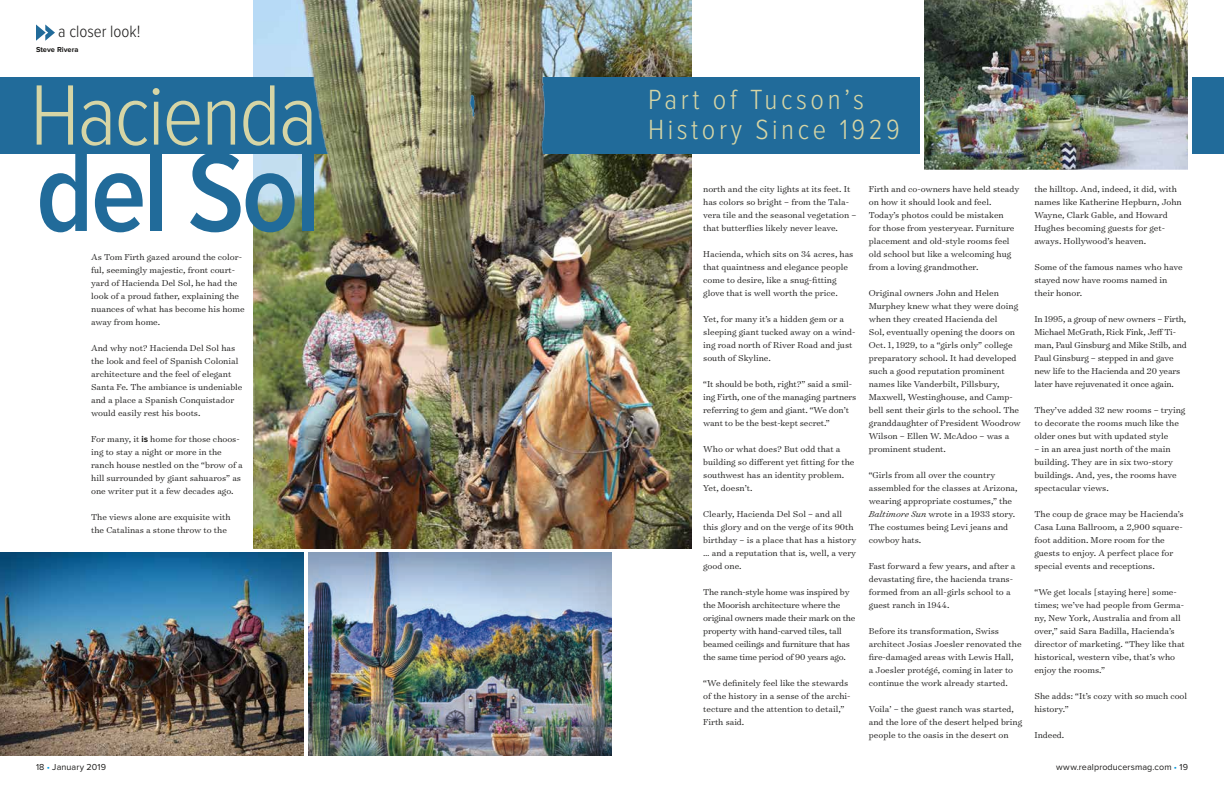
<style>
.page{position:relative;width:1224px;height:792px;background:#fff}
.page>*{position:absolute;margin:0;border:0;box-sizing:border-box;transform-origin:0 0}
.t1{font:600 116.7px "Proxima Nova Cond";letter-spacing:-.025em;color:#216b9a}
.t2{font:300 88.8px "Proxima Nova Cond";letter-spacing:-.025em;color:#d6d5a5}
.t3{font:300 28.8px/30.2px "Proxima Nova Cond";letter-spacing:.125em;color:#d6d5a5}
.t4{font:300 17px "Proxima Nova Cond";color:#1c1b1a}
.t5{font:300 9.8px/13px "Surveyor Text";color:#1c1b1a}
.t6{font:300 9.8px/13px "Surveyor Text";letter-spacing:-.02em;color:#1c1b1a}
.t7{font:9px "Proxima Nova";letter-spacing:.01em;color:#1c1b1a}
.t8{font:700 7.5px "Proxima Nova";color:#1c1b1a}
.s1{font-family:"Proxima Nova";font-weight:700;font-size:9px}
.s2{font-style:italic}
.s3{color:#0098dd}
</style>
<div class="page">
<img style="left:254px;top:0;width:437px;height:549px">
<div style="left:0;top:77px;width:1224px;height:77px;background:#216b9a"></div>
<img style="left:308px;top:553px;width:304px;height:203px">
<img style="left:920px;top:0;width:272px;height:170px">
<img style="left:0;top:553px;width:304px;height:203px">
<svg style="left:36px;top:24px;width:19px;height:17px"></svg>
<img style="left:254px;top:71px;width:437px;height:97px">
<h3 class="t4" style="left:58px;top:24px;width:84px">a closer look!</h3>
<p class="t8" style="left:36px;top:46px;width:44px">Steve Rivera</p>
<h2 class="t2" style="left:30px;top:74px;width:289px">Hacienda</h2>
<h1 class="t1" style="left:36px;top:139px;width:287px">del Sol</h1>
<p class="t5" style="left:91px;top:250px;width:155px">As Tom Firth gazed around the color&shy;ful, seemingly majestic, front court&shy;yard of Hacienda Del Sol, he had the look of a proud father, explaining the nuances of what has become his home away from home.</p>
<p class="t5" style="left:91px;top:341px;width:153px">And why not? Hacienda Del Sol has the look and feel of Spanish Colonial architecture and the feel of elegant Santa Fe. The ambiance is undeniable and a place a Spanish Conquistador would easily rest his boots.</p>
<p class="t5" style="left:91px;top:432px;width:153px">For many, it <span class="s1">is</span> home for those choos&shy;ing to stay a night or more in the ranch house nestled on the “brow of a hill surrounded by giant sahuaros” as one writer put it a few decades ago.</p>
<p class="t5" style="left:91px;top:510px;width:141px">The views alone are exquisite with the Catalinas a stone throw to the</p>
<h3 class="t3" style="left:648px;top:85px;width:254px">Part of Tucson’s<br>History Since 1929</h3>
<p class="t5" style="left:703px;top:182px;width:155px">north and the city lights at its feet. It has colors so bright – from the Tala&shy;vera tile and the seasonal vegetation – that butterflies likely never leave.</p>
<p class="t5" style="left:703px;top:247px;width:152px">Hacienda, which sits on 34 acres, has that quaintness and elegance people come to desire, like a snug-fitting glove that is well worth the price.</p>
<p class="t5" style="left:703px;top:312px;width:154px">Yet, for many it’s a hidden gem or a sleeping giant tucked away on a wind&shy;ing road north of River Road and just south of Skyline.</p>
<p class="t5" style="left:703px;top:377px;width:155px">“It should be both, right?” said a smil&shy;ing Firth, one of the managing partners referring to gem and giant. “We don’t want to be the best-kept secret.”</p>
<p class="t5" style="left:703px;top:442px;width:153px">Who or what does? But odd that a building so different yet fitting for the southwest has an identity problem.<br>Yet, doesn’t.</p>
<p class="t5" style="left:703px;top:507px;width:155px">Clearly, Hacienda Del Sol – and all this glory and on the verge of its 90th birthday – is a place that has a history … and a reputation that is, well, a very good one.</p>
<p class="t6" style="left:703px;top:585px;width:154px">The ranch-style home was inspired by the Moorish architecture where the original owners made their mark on the property with hand-carved tiles, tall beamed ceilings and furniture that has the same time period of 90 years ago.</p>
<p class="t5" style="left:703px;top:676px;width:149px">“We definitely feel like the stewards of the history in a sense of the archi&shy;tecture and the attention to detail,”<br>Firth said.</p>
<p class="t5" style="left:869px;top:182px;width:152px">Firth and co-owners have held steady on how it should look and feel.<br>Today’s photos could be mistaken<br>for those from yesteryear. Furniture placement and old-style rooms feel old school but like a welcoming hug from a loving grandmother.</p>
<p class="t5" style="left:869px;top:286px;width:153px">Original owners John and Helen Murphey knew what they were doing when they created Hacienda del<br>Sol, eventually opening the doors on Oct. 1, 1929, to a “girls only” college preparatory school. It had developed such a good reputation prominent names like Vanderbilt, Pillsbury, Maxwell, Westinghouse, and Camp&shy;bell sent their girls to the school. The granddaughter of President Woodrow Wilson – Ellen W. McAdoo – was a prominent student.</p>
<p class="t5" style="left:869px;top:468px;width:150px">“Girls from all over the country assembled for the classes at Arizona, wearing appropriate costumes,” the<br><span class="s2">Baltimore Sun</span> wrote in a 1933 story.<br>The costumes being Levi jeans and cowboy hats.</p>
<p class="t5" style="left:869px;top:559px;width:148px">Fast forward a few years, and after a devastating fire, the hacienda trans&shy;formed from an all-girls school to a guest ranch in 1944.</p>
<p class="t5" style="left:869px;top:624px;width:154px">Before its transformation, Swiss architect Josias Joesler renovated the fire-damaged areas with Lewis Hall,<br>a Joesler protégé, coming in later to continue the work already started.</p>
<p class="t5" style="left:869px;top:702px;width:155px">Voila’ – the guest ranch was started, and the lore of the desert helped bring people to the oasis in the desert on</p>
<p class="t5" style="left:1034px;top:182px;width:149px">the hilltop. And, indeed, it did, with names like Katherine Hepburn, John<br>Wayne, Clark Gable, and Howard<br>Hughes becoming guests for get&shy;aways. Hollywood’s heaven.</p>
<p class="t5" style="left:1034px;top:260px;width:150px">Some of the famous names who have stayed now have rooms named in their honor.</p>
<p class="t5" style="left:1034px;top:312px;width:154px">In 1995, a group of new owners – Firth, Michael McGrath, Rick Fink, Jeff Ti&shy;man, Paul Ginsburg and Mike Stilb, and Paul Ginsburg – stepped in and gave new life to the Hacienda and 20 years later have rejuvenated it once again.</p>
<p class="t5" style="left:1034px;top:403px;width:152px">They’ve added 32 new rooms – trying to decorate the rooms much like the older ones but with updated style</p>
<p class="t5" style="left:1034px;top:442px;width:144px">– in an area just north of the main building. They are in six two-story buildings. And, yes, the rooms have spectacular views.</p>
<p class="t5" style="left:1034px;top:507px;width:151px">The coup de grace may be Hacienda’s Casa Luna Ballroom, a 2,900 square&shy;foot addition. More room for the guests to enjoy. A perfect place for special events and receptions.</p>
<p class="t5" style="left:1034px;top:585px;width:152px">“We get locals [staying here] some&shy;times; we’ve had people from Germa&shy;ny, New York, Australia and from all over,” said Sara Badilla, Hacienda’s director of marketing. “They like that historical, western vibe, that’s who enjoy the rooms.”</p>
<p class="t5" style="left:1034px;top:689px;width:154px">She adds: “It’s cozy with so much cool history.”</p>
<p class="t5" style="left:1034px;top:728px;width:31px">Indeed.</p>
<p class="t7" style="left:36px;top:762px;width:72px">18 <span class="s3">•</span> January 2019</p>
<p class="t7" style="left:1056px;top:762px;width:133px">www.realproducersmag.com <span class="s3">•</span> 19</p>
</div>
